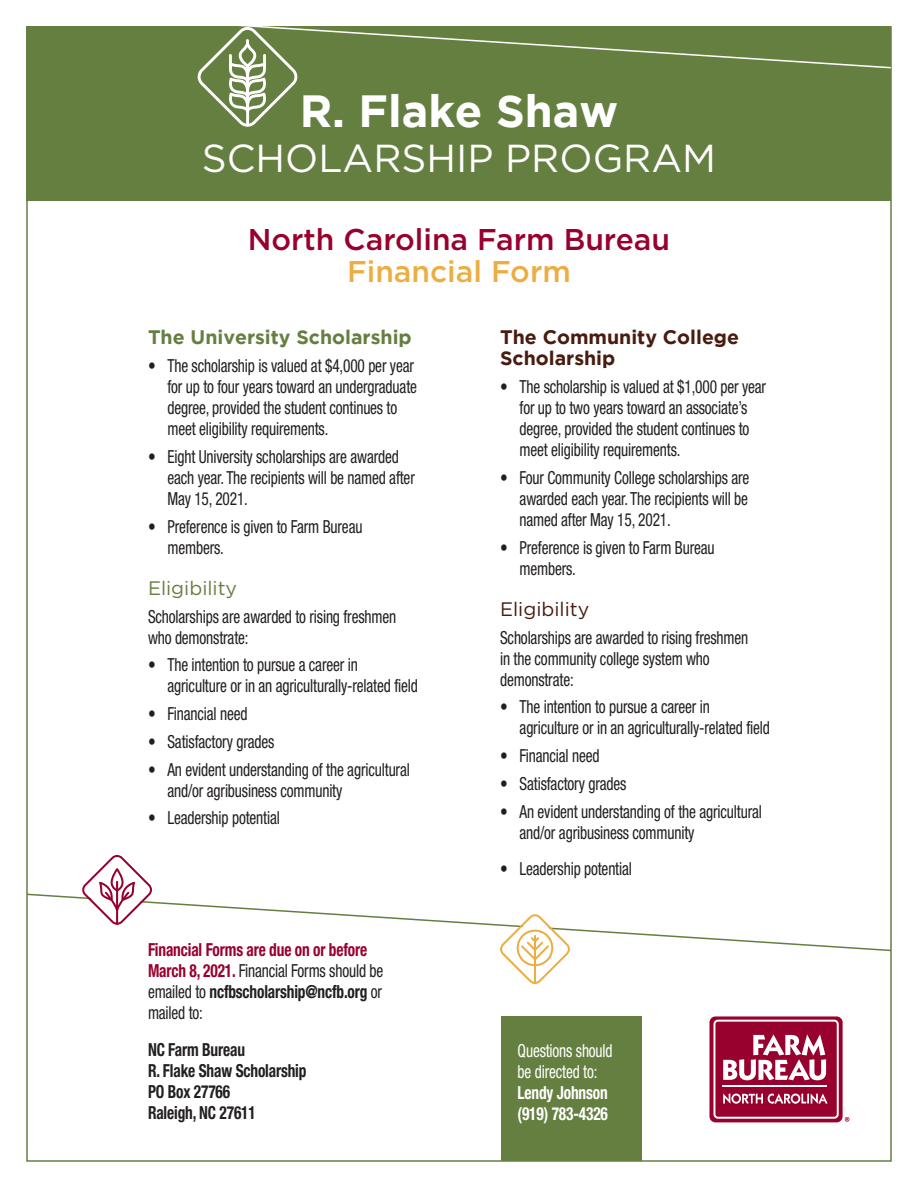
<style>
.page{position:relative;width:918px;height:1188px;background:#fff}
.page>*{position:absolute;margin:0;border:0;box-sizing:border-box;transform-origin:0 0}
.t1{font:700 45px "Gotham";color:#fff}
.t2{font:39px "Gotham";color:#fff}
.t3{font:500 30px "Gotham";color:#98012d}
.t4{font:500 30px "Gotham";color:#ecae42}
.t5{font:700 19.5px/21px "Gotham";color:#481c0f}
.t6{font:700 19.5px "Gotham";color:#657f41}
.t7{font:19.5px "Gotham";color:#657f41}
.t8{font:19.5px "Gotham";color:#481c0f}
.t9{font:condensed 18px/21px "Helvetica Neue";letter-spacing:-.01em;color:#231f20;scale:.85 1}
.t10{font:700 condensed 18px/21px "Helvetica Neue";letter-spacing:-.01em;color:#98012d;scale:.85 1}
.t11{font:700 condensed 18px "Helvetica Neue";letter-spacing:-.01em;color:#231f20;scale:.85 1}
.t12{font:condensed 18px/21px "Helvetica Neue";letter-spacing:-.01em;color:#fff;scale:.85 1}
.t13{font:700 condensed 18px "Helvetica Neue";letter-spacing:-.01em;color:#fff;scale:.85 1}
.s1{font-weight:400;color:#231f20}
.s2{color:#231f20}
</style>
<div class="page">
<div style="left:502px;top:1016px;width:140px;height:145px;background:#657f41"></div>
<div style="left:26px;top:26px;width:865px;height:175px;background:#657f41"></div>
<svg style="left:26px;top:893px;width:866px;height:59px"></svg>
<svg style="left:239px;top:26px;width:653px;height:43px"></svg>
<div style="left:709px;top:1016px;width:134px;height:106px;background:#98012d;border-radius:6px"></div>
<svg style="left:713px;top:1020px;width:126px;height:99px"></svg>
<svg style="left:845px;top:1117px;width:4px;height:5px"></svg>
<svg style="left:500px;top:914px;width:70px;height:70px"></svg>
<svg style="left:198px;top:27px;width:100px;height:100px"></svg>
<svg style="left:82px;top:855px;width:70px;height:70px"></svg>
<p class="t1" style="left:300px;top:85px;width:320px">R. Flake Shaw</p>
<p class="t2" style="left:202px;top:133px;width:516px">SCHOLARSHIP PROGRAM</p>
<p class="t3" style="left:248px;top:220px;width:424px">North Carolina Farm Bureau</p>
<p class="t4" style="left:347px;top:252px;width:225px">Financial Form</p>
<p class="t6" style="left:148px;top:326px;width:265px">The University Scholarship</p>
<p class="t9" style="left:167px;top:355px;width:295px;text-indent:-19px">• The scholarship is valued at $4,000 per year for up to four years toward an undergraduate degree, provided the student continues to meet eligibility requirements.</p>
<p class="t9" style="left:167px;top:446px;width:293px;text-indent:-19px">• Eight University scholarships are awarded each year. The recipients will be named after<br>May 15, 2021.</p>
<p class="t9" style="left:167px;top:516px;width:231px;text-indent:-19px">• Preference is given to Farm Bureau members.</p>
<p class="t7" style="left:148px;top:576px;width:91px">Eligibility</p>
<p class="t9" style="left:148px;top:606px;width:294px">Scholarships are awarded to rising freshmen who demonstrate:</p>
<p class="t9" style="left:167px;top:654px;width:296px;text-indent:-19px">• The intention to pursue a career in agriculture or in an agriculturally-related field</p>
<p class="t9" style="left:148px;top:703px;width:119px">• Financial need</p>
<p class="t9" style="left:148px;top:731px;width:150px">• Satisfactory grades</p>
<p class="t9" style="left:167px;top:759px;width:287px;text-indent:-19px">• An evident understanding of the agricultural and/or agribusiness community</p>
<p class="t9" style="left:148px;top:807px;width:157px">• Leadership potential</p>
<p class="t10" style="left:148px;top:939px;width:278px">Financial Forms are due on or before<br>March 8, 2021. <span class="s1">Financial Forms should be emailed to</span> <span class="s2">ncfbscholarship@ncfb.org</span> <span class="s1">or mailed to:</span></p>
<p class="t11" style="left:148px;top:1039px;width:116px">NC Farm Bureau</p>
<p class="t11" style="left:148px;top:1060px;width:188px">R. Flake Shaw Scholarship</p>
<p class="t11" style="left:148px;top:1081px;width:98px">PO Box 27766</p>
<p class="t11" style="left:148px;top:1102px;width:128px">Raleigh, NC 27611</p>
<p class="t5" style="left:500px;top:326px;width:240px">The Community College<br>Scholarship</p>
<p class="t9" style="left:520px;top:376px;width:291px;text-indent:-19px">• The scholarship is valued at $1,000 per year for up to two years toward an associate’s degree, provided the student continues to meet eligibility requirements.</p>
<p class="t9" style="left:520px;top:467px;width:272px;text-align:justify;text-indent:-19px">• Four Community College scholarships are awarded each year. The recipients will be named after May 15, 2021.</p>
<p class="t9" style="left:520px;top:537px;width:231px;text-indent:-19px">• Preference is given to Farm Bureau members.</p>
<p class="t8" style="left:500px;top:597px;width:91px">Eligibility</p>
<p class="t9" style="left:500px;top:627px;width:294px">Scholarships are awarded to rising freshmen in the community college system who demonstrate:</p>
<p class="t9" style="left:520px;top:696px;width:296px;text-indent:-19px">• The intention to pursue a career in agriculture or in an agriculturally-related field</p>
<p class="t9" style="left:500px;top:745px;width:119px">• Financial need</p>
<p class="t9" style="left:500px;top:773px;width:150px">• Satisfactory grades</p>
<p class="t9" style="left:520px;top:801px;width:287px;text-indent:-19px">• An evident understanding of the agricultural and/or agribusiness community</p>
<p class="t9" style="left:500px;top:858px;width:157px">• Leadership potential</p>
<p class="t12" style="left:518px;top:1040px;width:113px">Questions should be directed to:</p>
<p class="t13" style="left:518px;top:1082px;width:108px">Lendy Johnson</p>
<p class="t13" style="left:518px;top:1103px;width:108px">(919) 783-4326</p>
</div>
